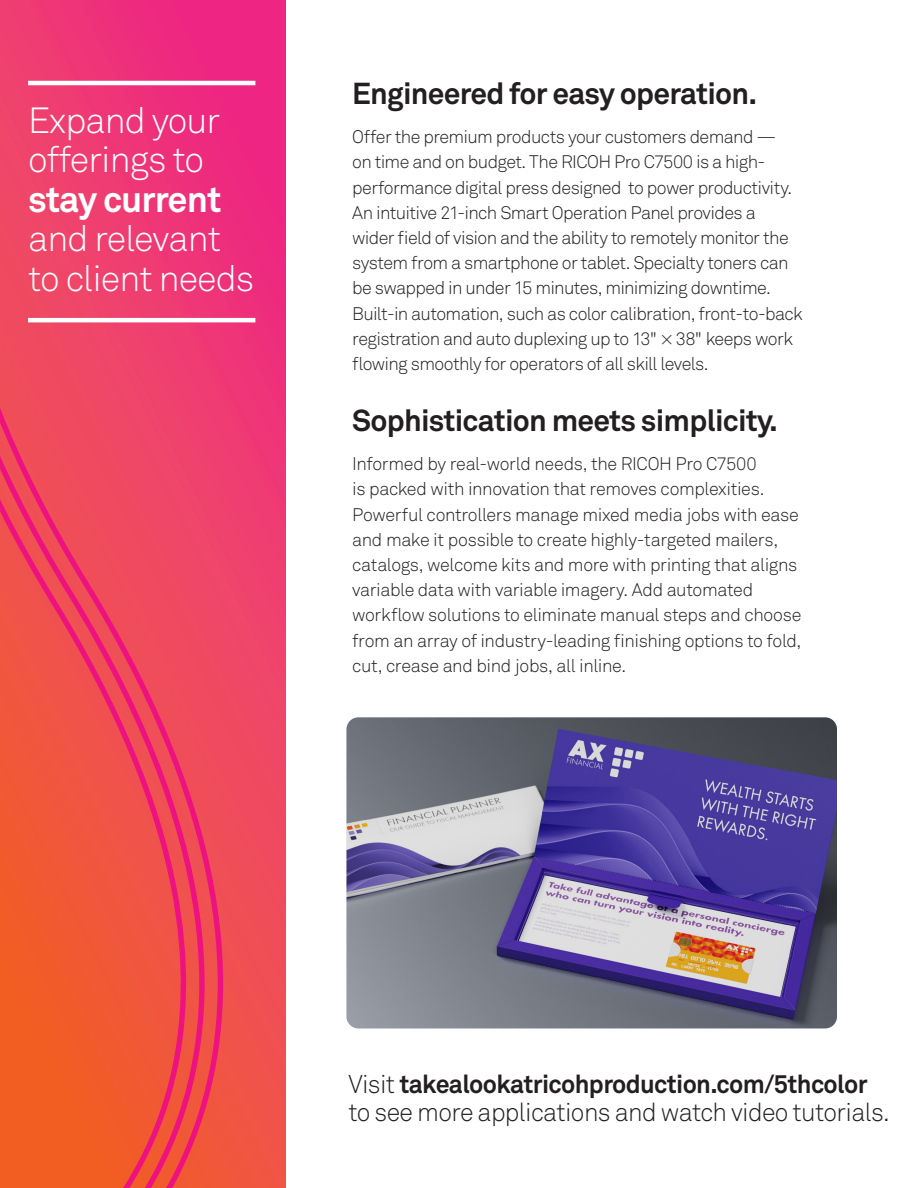
<style>
.page{position:relative;width:918px;height:1188px;background:#fff}
.page>*{position:absolute;margin:0;border:0;box-sizing:border-box;transform-origin:0 0}
.t1{font:300 36px/39.6px "Akkurat Pro";letter-spacing:-.025em;color:#fff}
.t2{font:700 36px "Akkurat Pro";letter-spacing:-.025em;color:#fff}
.t3{font:700 30px "Akkurat Pro";letter-spacing:-.025em;color:#231f20}
.t4{font:300 25.5px/28px "Akkurat Pro";letter-spacing:-.025em;color:#231f20}
.t5{font:300 18px/25.2px "Akkurat Pro";letter-spacing:-.03em;color:#231f20}
.s1{font-weight:700}
</style>
<div class="page">
<svg style="left:0;top:0;width:286px;height:1188px;background:#ef455b"></svg>
<hr style="left:28px;top:81px;width:227px;height:4px;background:#fff">
<hr style="left:28px;top:318px;width:227px;height:4px;background:#fff">
<img style="left:346px;top:717px;width:491px;height:311px">
<h1 class="t1" style="left:28px;top:100px;width:194px">Expand your offerings to</h1>
<h1 class="t2" style="left:28px;top:177px;width:195px">stay current</h1>
<h1 class="t1" style="left:28px;top:219px;width:228px">and relevant to client needs</h1>
<h2 class="t3" style="left:352px;top:75px;width:407px">Engineered for easy operation.</h2>
<p class="t5" style="left:352px;top:124px;width:452px">Offer the premium products your customers demand —<br>on time and on budget. The RICOH Pro C7500 is a high&shy;performance digital press designed to power productivity.<br>An intuitive 21-inch Smart Operation Panel provides a wider field of vision and the ability to remotely monitor the system from a smartphone or tablet. Specialty toners can be swapped in under 15 minutes, minimizing downtime.<br>Built-in automation, such as color calibration, front-to-back registration and auto duplexing up to 13" × 38" keeps work flowing smoothly for operators of all skill levels.</p>
<h2 class="t3" style="left:352px;top:402px;width:427px">Sophistication meets simplicity.</h2>
<p class="t5" style="left:352px;top:451px;width:451px">Informed by real-world needs, the RICOH Pro C7500<br>is packed with innovation that removes complexities.<br>Powerful controllers manage mixed media jobs with ease and make it possible to create highly-targeted mailers, catalogs, welcome kits and more with printing that aligns variable data with variable imagery. Add automated workflow solutions to eliminate manual steps and choose from an array of industry-leading finishing options to fold, cut, crease and bind jobs, all inline.</p>
<h3 class="t4" style="left:348px;top:1070px;width:543px">Visit <span class="s1">takealookatricohproduction.com/5thcolor </span>to see more applications and watch video tutorials.</h3>
</div>
